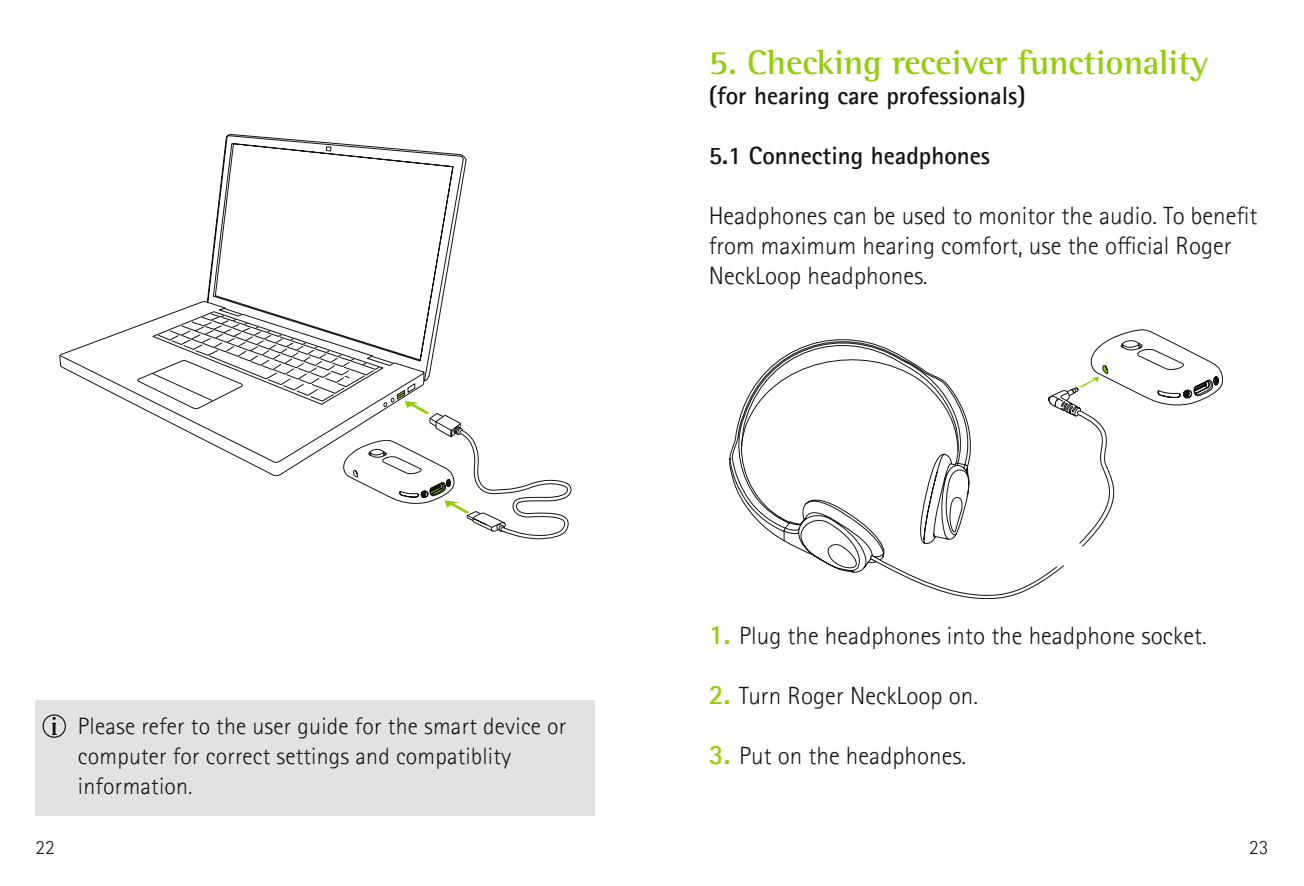
<style>
.page{position:relative;width:1304px;height:886px;background:#fff}
.page>*{position:absolute;margin:0;border:0;box-sizing:border-box;transform-origin:0 0}
.t1{font:700 35px "Rotis Semifor Phonak";color:#93cd09}
.t2{font:300 25px/30px "Rotis Sansfor Phonak";letter-spacing:.005em;color:#131414}
.t3{font:700 25px "Rotis Sansfor Phonak";color:#131414}
.t4{font:300 23.75px/30px "Rotis Sansfor Phonak";letter-spacing:.01em;color:#131414}
.t5{font:300 20px "Rotis Sansfor Phonak";color:#131414}
.s1{font-weight:700;font-size:27.5px;color:#93cd09}
</style>
<div class="page">
<svg style="left:730px;top:339px;width:334px;height:259px"></svg>
<svg style="left:949px;top:497px;width:13px;height:35px"></svg>
<svg style="left:1048px;top:330px;width:175px;height:217px"></svg>
<div style="left:35px;top:700px;width:560px;height:115px;background:#e1e3e3"></div>
<svg style="left:43px;top:714px;width:23px;height:24px"></svg>
<svg style="left:207px;top:134px;width:260px;height:167px"></svg>
<svg style="left:213px;top:143px;width:241px;height:165px"></svg>
<svg style="left:59px;top:301px;width:366px;height:63px"></svg>
<svg style="left:60px;top:308px;width:511px;height:231px"></svg>
<p class="t4" style="left:78px;top:711px;width:490px">Please refer to the user guide for the smart device or computer for correct settings and compatiblity information.</p>
<h1 class="t1" style="left:709px;top:41px;width:502px">5. Checking receiver functionality</h1>
<p class="t3" style="left:709px;top:80px;width:319px">(for hearing care professionals)</p>
<p class="t3" style="left:709px;top:140px;width:283px">5.1 Connecting headphones</p>
<p class="t2" style="left:709px;top:201px;width:550px">Headphones can be used to monitor the audio. To benefit from maximum hearing comfort, use the official Roger<br>NeckLoop headphones.</p>
<p class="t2" style="left:709px;top:621px;width:499px"><span class="s1">1.</span> Plug the headphones into the headphone socket.</p>
<p class="t2" style="left:709px;top:681px;width:271px"><span class="s1">2.</span> Turn Roger NeckLoop on.</p>
<p class="t2" style="left:709px;top:741px;width:259px"><span class="s1">3.</span> Put on the headphones.</p>
<p class="t5" style="left:35px;top:836px;width:21px">22</p>
<p class="t5" style="left:1249px;top:836px;width:21px">23</p>
</div>
